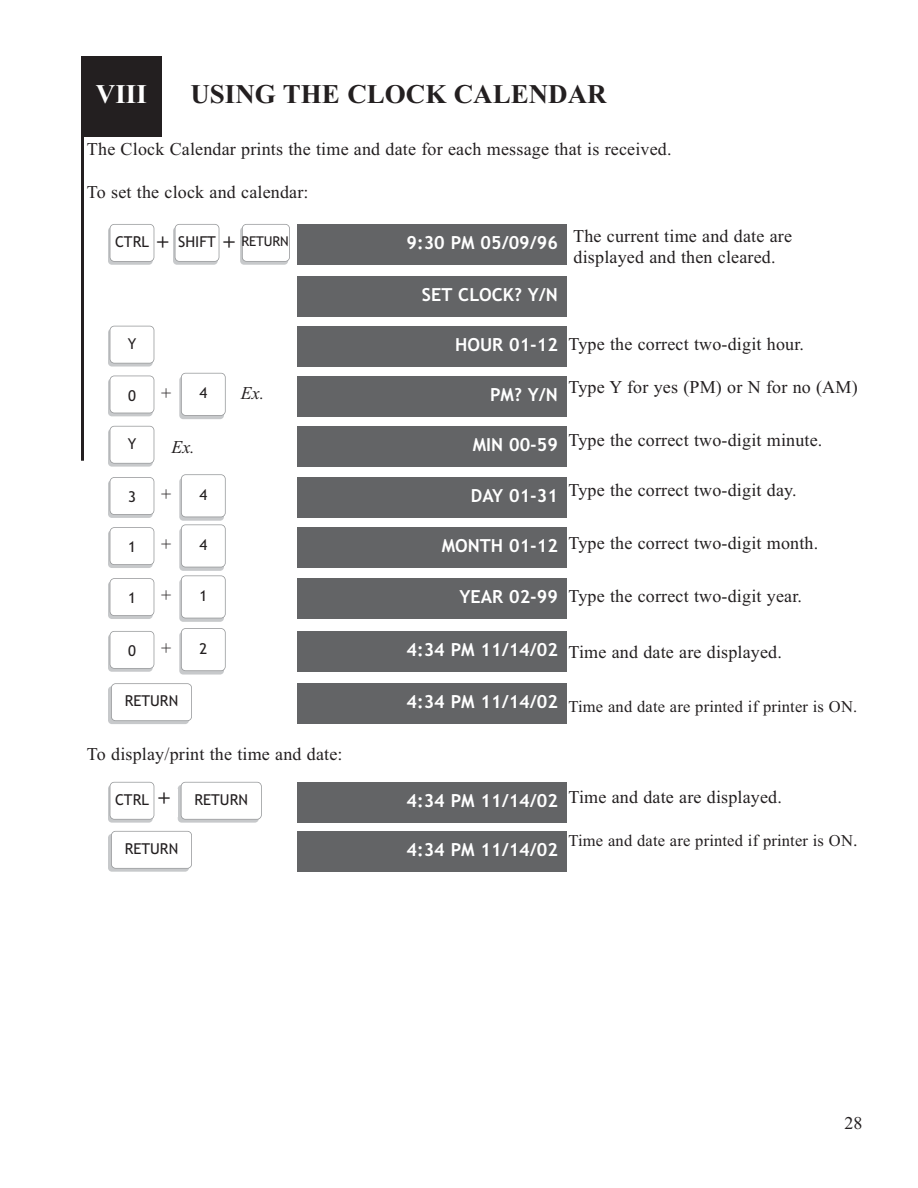
<style>
.page{position:relative;width:918px;height:1188px;background:#fff}
.page>*{position:absolute;margin:0;border:0;box-sizing:border-box;transform-origin:0 0}
.t1{font:700 27px "Times New Roman";color:#231f20}
.t2{font:700 27px "Times New Roman";color:#fff}
.t3{font:18px/21.6px "Times New Roman";letter-spacing:.01em;color:#231f20}
.t4{font:700 18px "Trebuchet MS";color:#fff}
.t5{font:italic 18px "Times New Roman";color:#231f20}
.t6{font:16.5px "Times New Roman";letter-spacing:.01em;color:#231f20}
.t7{font:15px "Trebuchet MS";color:#231f20}
.s1{font-family:"Times New Roman";font-weight:700;font-size:21px}
.s2{font-size:13.5px}
.s3{font-size:18px}
</style>
<div class="page">
<div style="left:81px;top:56px;width:81px;height:81px;background:#231f20"></div>
<hr style="left:81px;top:83px;width:3px;height:378px;background:#231f20">
<svg style="left:108px;top:227px;width:45px;height:38px"></svg>
<div style="left:110px;top:224px;width:44px;height:37px;background:#fff;border-radius:4px"></div>
<div style="left:110px;top:224px;width:44px;height:38px;border:2px solid #949698;border-radius:5px"></div>
<svg style="left:173px;top:227px;width:45px;height:38px"></svg>
<div style="left:175px;top:224px;width:44px;height:37px;background:#fff;border-radius:4px"></div>
<div style="left:175px;top:224px;width:44px;height:38px;border:2px solid #949698;border-radius:5px"></div>
<div style="left:240px;top:227px;width:48px;height:38px;background:#c7c9cb;border-radius:4px"></div>
<div style="left:242px;top:224px;width:48px;height:37px;background:#fff;border-radius:4px"></div>
<div style="left:242px;top:224px;width:48px;height:38px;border:2px solid #949698;border-radius:5px"></div>
<div style="left:297px;top:224px;width:270px;height:41px;background:#636466"></div>
<div style="left:297px;top:276px;width:270px;height:41px;background:#636466"></div>
<svg style="left:108px;top:329px;width:45px;height:38px"></svg>
<div style="left:110px;top:326px;width:44px;height:37px;background:#fff;border-radius:4px"></div>
<div style="left:110px;top:326px;width:44px;height:38px;border:2px solid #949698;border-radius:5px"></div>
<div style="left:297px;top:326px;width:270px;height:41px;background:#636466"></div>
<svg style="left:108px;top:379px;width:45px;height:37px"></svg>
<div style="left:110px;top:376px;width:44px;height:37px;background:#fff;border-radius:4px"></div>
<div style="left:110px;top:376px;width:44px;height:37px;border:2px solid #949698;border-radius:5px"></div>
<div style="left:179px;top:376px;width:45px;height:43px;background:#c7c9cb;border-radius:4px"></div>
<div style="left:181px;top:373px;width:44px;height:42px;background:#fff;border-radius:4px"></div>
<div style="left:181px;top:373px;width:45px;height:43px;border:2px solid #949698;border-radius:5px"></div>
<div style="left:297px;top:376px;width:270px;height:40px;background:#636466"></div>
<svg style="left:108px;top:429px;width:45px;height:38px"></svg>
<div style="left:110px;top:426px;width:44px;height:37px;background:#fff;border-radius:4px"></div>
<div style="left:110px;top:426px;width:44px;height:38px;border:2px solid #949698;border-radius:5px"></div>
<div style="left:297px;top:426px;width:270px;height:41px;background:#636466"></div>
<div style="left:108px;top:480px;width:45px;height:38px;background:linear-gradient(to right,#c7c9cb,#c7c9cb);border-radius:4px"></div>
<div style="left:110px;top:477px;width:44px;height:38px;background:#fff;border-radius:4px"></div>
<div style="left:110px;top:477px;width:44px;height:38px;border:2px solid #949698;border-radius:5px"></div>
<div style="left:179px;top:478px;width:45px;height:43px;background:linear-gradient(to right,#c7c9cb,#c7c9cb);border-radius:4px"></div>
<div style="left:181px;top:475px;width:44px;height:42px;background:#fff;border-radius:4px"></div>
<div style="left:181px;top:474px;width:45px;height:43px;border:2px solid #949698;border-radius:5px"></div>
<div style="left:297px;top:477px;width:270px;height:41px;background:#636466"></div>
<div style="left:108px;top:530px;width:45px;height:38px;background:linear-gradient(to right,#c7c9cb,#c7c9cb);border-radius:4px"></div>
<div style="left:110px;top:528px;width:44px;height:37px;background:#fff;border-radius:4px"></div>
<div style="left:110px;top:527px;width:44px;height:38px;border:2px solid #949698;border-radius:5px"></div>
<div style="left:179px;top:528px;width:45px;height:43px;background:linear-gradient(to right,#c7c9cb,#c7c9cb);border-radius:4px"></div>
<div style="left:181px;top:525px;width:44px;height:42px;background:#fff;border-radius:4px"></div>
<div style="left:181px;top:524px;width:45px;height:43px;border:2px solid #949698;border-radius:5px"></div>
<div style="left:297px;top:527px;width:270px;height:41px;background:#636466"></div>
<div style="left:108px;top:581px;width:45px;height:38px;background:linear-gradient(to right,#c7c9cb,#c7c9cb);border-radius:4px"></div>
<div style="left:110px;top:579px;width:44px;height:37px;background:#fff;border-radius:4px"></div>
<div style="left:110px;top:578px;width:44px;height:38px;border:2px solid #949698;border-radius:5px"></div>
<div style="left:179px;top:579px;width:45px;height:43px;background:linear-gradient(to right,#c7c9cb,#c7c9cb);border-radius:4px"></div>
<div style="left:181px;top:576px;width:44px;height:42px;background:#fff;border-radius:4px"></div>
<div style="left:181px;top:575px;width:45px;height:43px;border:2px solid #949698;border-radius:5px"></div>
<div style="left:297px;top:578px;width:270px;height:41px;background:#636466"></div>
<svg style="left:108px;top:634px;width:45px;height:38px"></svg>
<div style="left:110px;top:631px;width:44px;height:37px;background:#fff;border-radius:4px"></div>
<div style="left:110px;top:631px;width:44px;height:38px;border:2px solid #949698;border-radius:5px"></div>
<div style="left:179px;top:632px;width:45px;height:43px;background:#c7c9cb;border-radius:4px"></div>
<div style="left:181px;top:629px;width:44px;height:42px;background:#fff;border-radius:4px"></div>
<div style="left:181px;top:628px;width:45px;height:43px;border:2px solid #949698;border-radius:5px"></div>
<div style="left:297px;top:631px;width:270px;height:41px;background:#636466"></div>
<div style="left:297px;top:683px;width:270px;height:41px;background:#636466"></div>
<div style="left:108px;top:686px;width:81px;height:38px;background:#c7c9cb;border-radius:4px"></div>
<div style="left:111px;top:684px;width:81px;height:37px;background:#fff;border-radius:4px"></div>
<div style="left:111px;top:683px;width:81px;height:38px;border:2px solid #949698;border-radius:5px"></div>
<div style="left:178px;top:785px;width:81px;height:38px;background:#c7c9cb;border-radius:4px"></div>
<div style="left:181px;top:782px;width:80px;height:37px;background:#fff;border-radius:4px"></div>
<div style="left:181px;top:782px;width:81px;height:38px;border:2px solid #949698;border-radius:5px"></div>
<svg style="left:108px;top:785px;width:45px;height:38px"></svg>
<div style="left:110px;top:782px;width:44px;height:37px;background:#fff;border-radius:4px"></div>
<div style="left:110px;top:782px;width:44px;height:38px;border:2px solid #949698;border-radius:5px"></div>
<div style="left:297px;top:782px;width:270px;height:41px;background:#636466"></div>
<div style="left:108px;top:834px;width:81px;height:38px;background:#c7c9cb;border-radius:4px"></div>
<div style="left:111px;top:831px;width:81px;height:37px;background:#fff;border-radius:4px"></div>
<div style="left:111px;top:831px;width:81px;height:38px;border:2px solid #949698;border-radius:5px"></div>
<div style="left:297px;top:831px;width:270px;height:41px;background:#636466"></div>
<h1 class="t2" style="left:96px;top:85px;width:53px">VIII</h1>
<h1 class="t1" style="left:190px;top:85px;width:418px">USING THE CLOCK CALENDAR</h1>
<p class="t3" style="left:87px;top:140px;width:586px">The Clock Calendar prints the time and date for each message that is received.</p>
<p class="t3" style="left:87px;top:183px;width:223px">To set the clock and calendar:</p>
<p class="t3" style="left:573px;top:226px;width:220px">The current time and date are displayed and then cleared.</p>
<p class="t7" style="left:115px;top:236px;width:175px">CTRL <span class="s1">+</span> SHIFT <span class="s1">+</span> <span class="s2">RETURN</span></p>
<p class="t4" style="left:407px;top:236px;width:153px">9:30 PM 05/09/96</p>
<p class="t4" style="left:422px;top:288px;width:138px">SET CLOCK? Y/N</p>
<p class="t7" style="left:128px;top:338px;width:10px">Y</p>
<p class="t4" style="left:455px;top:337px;width:104px">HOUR 01-12</p>
<p class="t7" style="left:128px;top:389px;width:9px">0</p>
<p class="t3" style="left:161px;top:383px;width:12px">+</p>
<p class="t7" style="left:199px;top:387px;width:9px">4</p>
<p class="t5" style="left:241px;top:386px;width:25px">Ex.</p>
<p class="t4" style="left:490px;top:387px;width:69px">PM? Y/N</p>
<p class="t7" style="left:128px;top:438px;width:10px">Y</p>
<p class="t5" style="left:171px;top:440px;width:25px">Ex.</p>
<p class="t4" style="left:473px;top:438px;width:87px">MIN 00-59</p>
<p class="t7" style="left:128px;top:491px;width:9px">3</p>
<p class="t3" style="left:161px;top:485px;width:12px">+</p>
<p class="t7" style="left:199px;top:489px;width:9px">4</p>
<p class="t4" style="left:471px;top:489px;width:89px">DAY 01-31</p>
<p class="t7" style="left:128px;top:541px;width:9px">1</p>
<p class="t3" style="left:161px;top:535px;width:12px">+</p>
<p class="t7" style="left:199px;top:539px;width:9px">4</p>
<p class="t4" style="left:442px;top:539px;width:118px">MONTH 01-12</p>
<p class="t7" style="left:128px;top:592px;width:9px">1</p>
<p class="t3" style="left:161px;top:586px;width:12px">+</p>
<p class="t7" style="left:199px;top:590px;width:9px">1</p>
<p class="t4" style="left:460px;top:590px;width:100px">YEAR 02-99</p>
<p class="t3" style="left:568px;top:334px;width:237px">Type the correct two-digit hour.</p>
<p class="t3" style="left:568px;top:378px;width:291px">Type Y for yes (PM) or N for no (AM)</p>
<p class="t3" style="left:568px;top:431px;width:255px">Type the correct two-digit minute.</p>
<p class="t3" style="left:568px;top:481px;width:230px">Type the correct two-digit day.</p>
<p class="t3" style="left:568px;top:534px;width:251px">Type the correct two-digit month.</p>
<p class="t3" style="left:568px;top:587px;width:235px">Type the correct two-digit year.</p>
<p class="t3" style="left:568px;top:643px;width:215px">Time and date are displayed.</p>
<p class="t6" style="left:568px;top:701px;width:290px">Time and date are printed if printer is ON.</p>
<p class="t7" style="left:128px;top:645px;width:9px">0</p>
<p class="t3" style="left:161px;top:639px;width:12px">+</p>
<p class="t7" style="left:199px;top:643px;width:9px">2</p>
<p class="t4" style="left:407px;top:643px;width:153px">4:34 PM 11/14/02</p>
<p class="t7" style="left:125px;top:695px;width:55px">RETURN</p>
<p class="t4" style="left:407px;top:695px;width:153px">4:34 PM 11/14/02</p>
<p class="t3" style="left:87px;top:745px;width:257px">To display/print the time and date:</p>
<p class="t7" style="left:115px;top:794px;width:134px">CTRL <span class="s1">+</span> RETURN</p>
<p class="t4" style="left:407px;top:794px;width:153px">4:34 PM 11/14/02</p>
<p class="t7" style="left:125px;top:843px;width:55px">RETURN</p>
<p class="t4" style="left:407px;top:843px;width:153px">4:34 PM 11/14/02</p>
<p class="t3" style="left:568px;top:788px;width:215px">Time and date are displayed.</p>
<p class="t6" style="left:568px;top:835px;width:291px">Time and date are printed if printer is ON<span class="s3">.</span></p>
<p class="t3" style="left:844px;top:1114px;width:19px">28</p>
</div>
